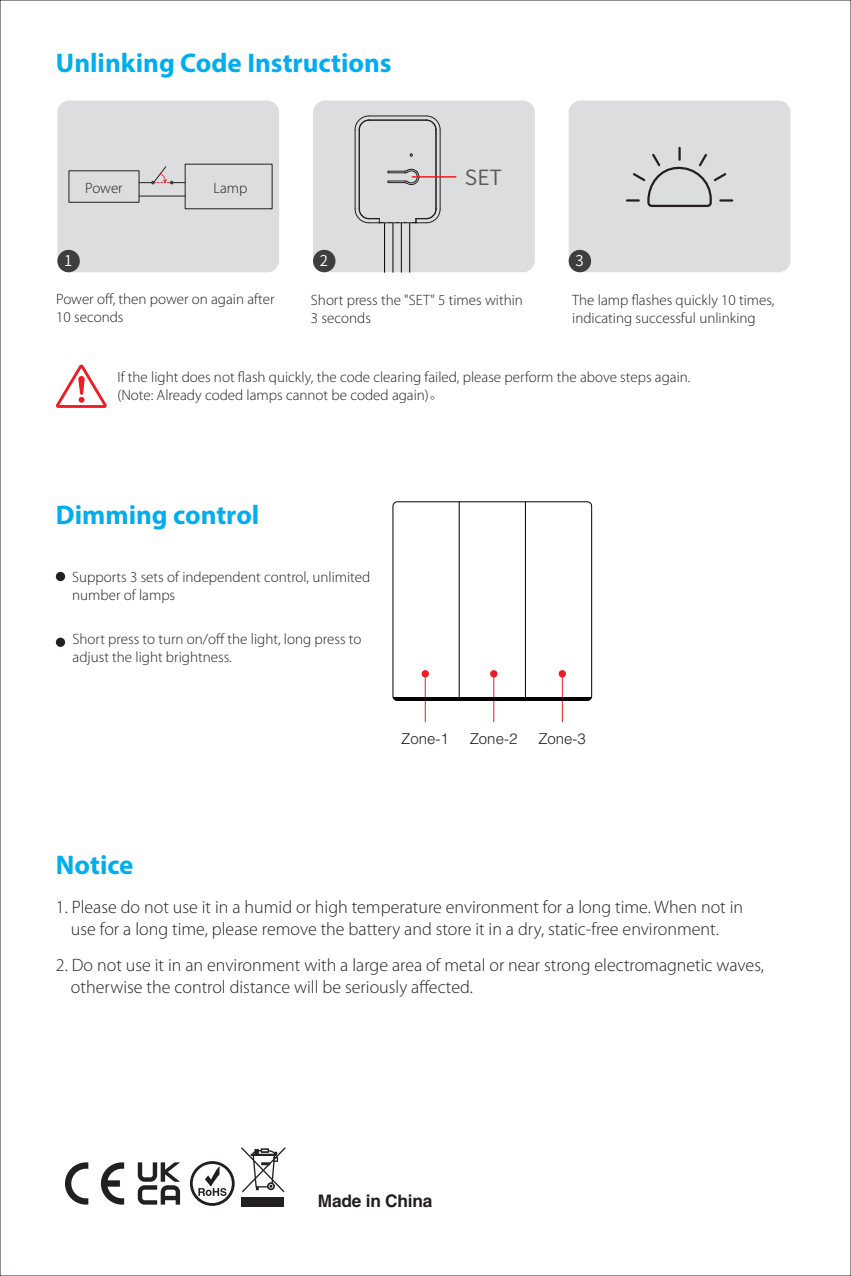
<style>
.page{position:relative;width:851px;height:1276px;background:#fff}
.page>*{position:absolute;margin:0;border:0;box-sizing:border-box;transform-origin:0 0}
.t1{font:700 27px "Myriad Pro";color:#00aeef}
.t2{font:21px "Source Han Sans CN";color:#57585a}
.t3{font:300 18px/21.6px "Myriad Pro";color:#231f20;text-align:center}
.t4{font:700 17.4px "Helvetica CE";letter-spacing:-.015em;color:#231f20}
.t5{font:300 15px/18px "Myriad Pro";color:#231f20}
.t6{font:300 15px "Helvetica";color:#231f20}
.t7{font:15px "Source Han Sans CN";color:#fff}
.s1{font-family:"Adobe Song Std"}
</style>
<div class="page">
<div style="left:57px;top:101px;width:222px;height:171px;background:#dcdddf;border-radius:12px"></div>
<hr style="left:139px;top:195px;width:46px;height:2px;background:#231f20">
<div style="left:69px;top:170px;width:70px;height:32px;border:1px solid #231f20"></div>
<div style="left:185px;top:164px;width:87px;height:45px;border:1px solid #231f20"></div>
<svg style="left:139px;top:166px;width:46px;height:18px"></svg>
<svg style="left:56px;top:364px;width:51px;height:44px"></svg>
<div style="left:313px;top:101px;width:221px;height:171px;background:#dcdddf;border-radius:12px"></div>
<div style="left:568px;top:101px;width:222px;height:171px;background:#dcdddf;border-radius:12px"></div>
<div style="left:313px;top:250px;width:22px;height:22px;background:#3e3e3f;border-radius:50%"></div>
<div style="left:568px;top:250px;width:23px;height:22px;background:#3e3e3f;border-radius:50%"></div>
<div style="left:57px;top:250px;width:23px;height:22px;background:#3e3e3f;border-radius:50%"></div>
<hr style="left:409px;top:223px;width:1px;height:49px;background:#000">
<hr style="left:401px;top:223px;width:1px;height:49px;background:#000">
<hr style="left:392px;top:223px;width:1px;height:49px;background:#000">
<hr style="left:384px;top:223px;width:1px;height:49px;background:#000">
<hr style="left:379px;top:222px;width:37px;height:1px;background:#231f20">
<svg style="left:409px;top:153px;width:4px;height:4px"></svg>
<svg style="left:387px;top:168px;width:33px;height:18px"></svg>
<hr style="left:369px;top:120px;width:57px;height:1px;background:#231f20">
<hr style="left:359px;top:130px;width:1px;height:79px;background:#231f20">
<svg style="left:354px;top:115px;width:15px;height:16px"></svg>
<hr style="left:439px;top:130px;width:1px;height:79px;background:#231f20">
<hr style="left:369px;top:115px;width:57px;height:1px;background:#231f20">
<hr style="left:354px;top:130px;width:1px;height:79px;background:#231f20">
<svg style="left:354px;top:208px;width:29px;height:16px"></svg>
<hr style="left:358px;top:130px;width:1px;height:79px;background:#231f20">
<hr style="left:369px;top:119px;width:57px;height:1px;background:#231f20">
<hr style="left:435px;top:130px;width:1px;height:79px;background:#231f20">
<svg style="left:389px;top:208px;width:52px;height:16px"></svg>
<svg style="left:425px;top:115px;width:16px;height:16px"></svg>
<hr style="left:412px;top:176px;width:44px;height:2px;background:#ee1d23">
<svg style="left:627px;top:148px;width:105px;height:59px"></svg>
<svg style="left:101px;top:1162px;width:23px;height:42px"></svg>
<svg style="left:65px;top:1162px;width:23px;height:42px"></svg>
<svg style="left:190px;top:1161px;width:45px;height:45px"></svg>
<div style="left:241px;top:1197px;width:42px;height:9px;background:#231f20"></div>
<svg style="left:241px;top:1147px;width:45px;height:45px"></svg>
<svg style="left:138px;top:1162px;width:42px;height:42px"></svg>
<div style="left:392px;top:501px;width:200px;height:200px;border:1px solid #000;border-radius:4px"></div>
<hr style="left:424px;top:674px;width:1px;height:48px;background:#ee1d23">
<div style="left:421px;top:670px;width:8px;height:7px;background:#ee1d23;border-radius:50%"></div>
<hr style="left:493px;top:674px;width:1px;height:48px;background:#ee1d23">
<div style="left:490px;top:670px;width:7px;height:7px;background:#ee1d23;border-radius:50%"></div>
<hr style="left:561px;top:674px;width:1px;height:48px;background:#ee1d23">
<div style="left:558px;top:670px;width:8px;height:7px;background:#ee1d23;border-radius:50%"></div>
<svg style="left:392px;top:697px;width:200px;height:4px"></svg>
<hr style="left:458px;top:502px;width:1px;height:198px;background:#000">
<hr style="left:525px;top:502px;width:1px;height:198px;background:#000">
<div style="left:56px;top:572px;width:9px;height:9px;background:#231f20;border-radius:50%"></div>
<div style="left:56px;top:637px;width:9px;height:10px;background:#231f20;border-radius:50%"></div>
<h1 class="t1" style="left:56px;top:45px;width:337px">Unlinking Code Instructions</h1>
<p class="t5" style="left:85px;top:179px;width:39px">Power</p>
<p class="t5" style="left:213px;top:179px;width:36px">Lamp</p>
<h2 class="t2" style="left:465px;top:165px;width:39px">SET</h2>
<p class="t7" style="left:64px;top:252px;width:10px">1</p>
<p class="t7" style="left:320px;top:252px;width:10px">2</p>
<p class="t7" style="left:575px;top:252px;width:10px">3</p>
<p class="t5" style="left:56px;top:290px;width:220px">Power off, then power on again after<br>10 seconds</p>
<p class="t5" style="left:311px;top:291px;width:213px">Short press the "SET" 5 times within<br>3 seconds</p>
<p class="t5" style="left:572px;top:291px;width:204px">The lamp flashes quickly 10 times, indicating successful unlinking</p>
<p class="t5" style="left:117px;top:368px;width:574px">If the light does not flash quickly, the code clearing failed, please perform the above steps again. (Note: Already coded lamps cannot be coded again)<span class="s1">。</span></p>
<h1 class="t1" style="left:56px;top:497px;width:205px">Dimming control</h1>
<p class="t5" style="left:72px;top:568px;width:299px">Supports 3 sets of independent control, unlimited number of lamps</p>
<p class="t5" style="left:73px;top:631px;width:290px">Short press to turn on/off the light, long press to adjust the light brightness.</p>
<p class="t6" style="left:401px;top:729px;width:49px">Zone-1</p>
<p class="t6" style="left:469px;top:729px;width:49px">Zone-2</p>
<p class="t6" style="left:538px;top:729px;width:49px">Zone-3</p>
<h1 class="t1" style="left:56px;top:847px;width:79px">Notice</h1>
<p class="t3" style="left:56px;top:896px;width:688px">1. Please do not use it in a humid or high temperature environment for a long time. When not in use for a long time, please remove the battery and store it in a dry, static-free environment.</p>
<p class="t3" style="left:71px;top:955px;width:694px;text-align:left;text-indent:-15px">2. Do not use it in an environment with a large area of metal or near strong electromagnetic waves, otherwise the control distance will be seriously affected.</p>
<p class="t4" style="left:318px;top:1190px;width:116px">Made in China</p>
</div>
